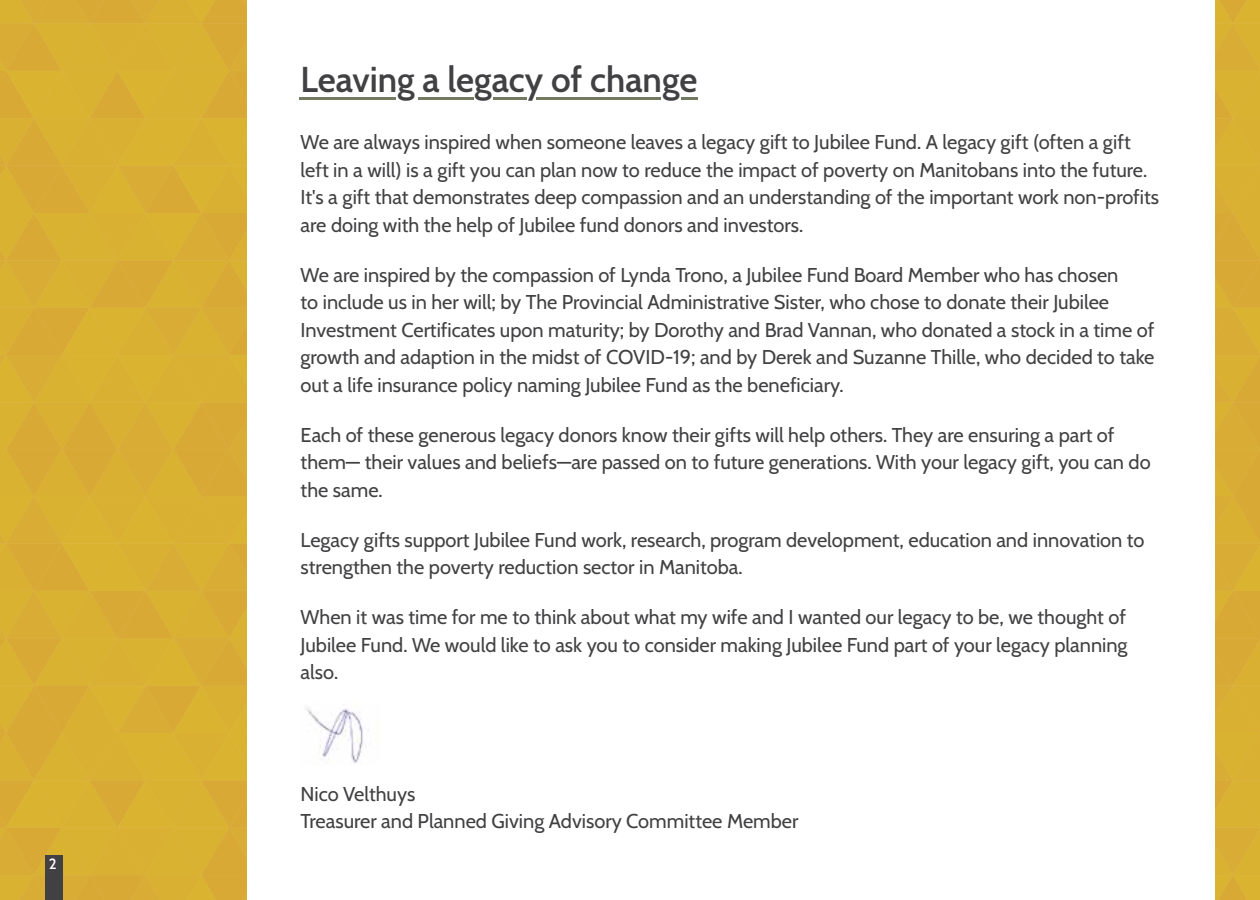
<style>
.page{position:relative;width:1260px;height:900px;background:#fff}
.page>*{position:absolute;margin:0;border:0;box-sizing:border-box;transform-origin:0 0}
.t1{font:600 35px "Cabin";color:#414042}
.t2{font:20px/27.5px "Cabin";color:#414042}
.t3{font:500 15px "Cabin";color:#fff}
</style>
<div class="page">
<div style="left:0;top:0;width:451px;height:900px;background:#dab032"></div>
<div style="left:786px;top:0;width:474px;height:900px;background:#dab035"></div>
<div style="left:248px;top:0;width:967px;height:900px;background:#fff"></div>
<img style="left:305px;top:707px;width:64px;height:57px">
<hr style="left:299px;top:98px;width:97px;height:2px;background:#737a62">
<hr style="left:418px;top:98px;width:55px;height:2px;background:#737a62">
<hr style="left:494px;top:98px;width:33px;height:2px;background:#737a62">
<hr style="left:536px;top:98px;width:125px;height:2px;background:#737a62">
<svg style="left:681px;top:98px;width:17px;height:2px"></svg>
<div style="left:45px;top:855px;width:18px;height:45px;background:#414042"></div>
<p class="t3" style="left:49px;top:852px;width:9px">2</p>
<h1 class="t1" style="left:301px;top:52px;width:398px">Leaving a legacy of change</h1>
<p class="t2" style="left:301px;top:127px;width:860px">We are always inspired when someone leaves a legacy gift to Jubilee Fund. A legacy gift (often a gift left in a will) is a gift you can plan now to reduce the impact of poverty on Manitobans into the future.<br>It's a gift that demonstrates deep compassion and an understanding of the important work non-profits are doing with the help of Jubilee fund donors and investors.</p>
<p class="t2" style="left:301px;top:260px;width:855px">We are inspired by the compassion of Lynda Trono, a Jubilee Fund Board Member who has chosen<br>to include us in her will; by The Provincial Administrative Sister, who chose to donate their Jubilee Investment Certificates upon maturity; by Dorothy and Brad Vannan, who donated a stock in a time of growth and adaption in the midst of COVID-19; and by Derek and Suzanne Thille, who decided to take out a life insurance policy naming Jubilee Fund as the beneficiary.</p>
<p class="t2" style="left:301px;top:420px;width:852px">Each of these generous legacy donors know their gifts will help others. They are ensuring a part of them— their values and beliefs—are passed on to future generations. With your legacy gift, you can do the same.</p>
<p class="t2" style="left:301px;top:525px;width:846px">Legacy gifts support Jubilee Fund work, research, program development, education and innovation to strengthen the poverty reduction sector in Manitoba.</p>
<p class="t2" style="left:301px;top:602px;width:828px;text-align:justify">When it was time for me to think about what my wife and I wanted our legacy to be, we thought of Jubilee Fund. We would like to ask you to consider making Jubilee Fund part of your legacy planning also.</p>
<p class="t2" style="left:301px;top:779px;width:499px">Nico Velthuys<br>Treasurer and Planned Giving Advisory Committee Member</p>
</div>
